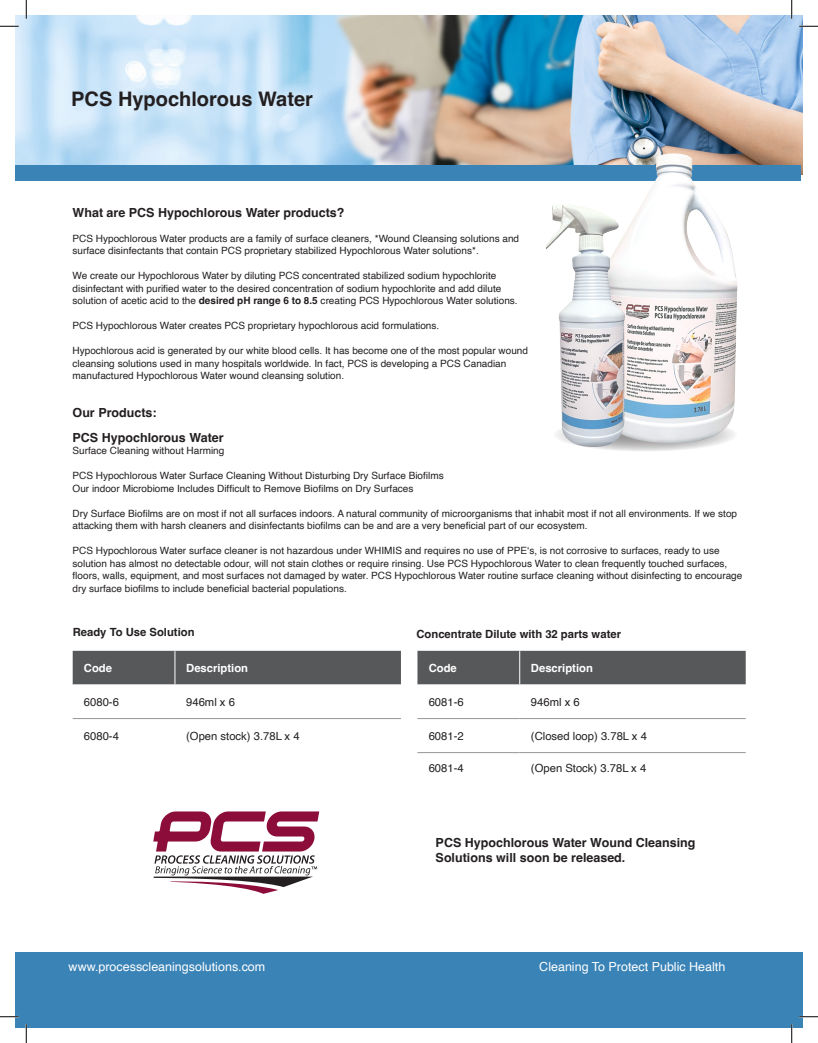
<style>
.page{position:relative;width:818px;height:1043px;background:#fff}
.page>*{position:absolute;margin:0;border:0;box-sizing:border-box;transform-origin:0 0}
.Page_Title{font:700 20px "Helvetica";color:#231f20}
.Body_Text_-_Left{font:700 12.5px "Helvetica";color:#231f20}
.t1{font:12.5px "Helvetica";color:#fff}
.Body_Text_-_Left-2{font:11.25px "Helvetica";color:#231f20}
.Body_Text_-_Left-3{font:700 11.25px "Helvetica";color:#231f20}
.Table_Text_-__Body{font:11.25px "Helvetica";color:#231f20}
.Table_Headings{font:700 11.25px "Helvetica";color:#fff}
.Body_Text_-_Left-4{font:10px/12.5px "Helvetica";color:#231f20}
.s1{font-weight:700}
</style>
<div class="page">
<img style="left:15px;top:15px;width:787px;height:160px">
<svg style="left:553px;top:418px;width:184px;height:33px"></svg>
<div style="left:15px;top:952px;width:787px;height:75px;background:#3983b7"></div>
<div style="left:15px;top:165px;width:785px;height:16px;background:#3983b7"></div>
<svg style="left:153px;top:811px;width:166px;height:82px"></svg>
<div style="left:73px;top:651px;width:328px;height:33px;background:#57585a"></div>
<hr style="left:73px;top:718px;width:102px;height:1px;background:#939598">
<hr style="left:175px;top:651px;width:1px;height:33px;background:#fff">
<hr style="left:175px;top:718px;width:226px;height:1px;background:#939598">
<div style="left:417px;top:651px;width:328px;height:33px;background:#57585a"></div>
<hr style="left:417px;top:718px;width:102px;height:1px;background:#939598">
<hr style="left:417px;top:752px;width:102px;height:1px;background:#939598">
<hr style="left:519px;top:651px;width:1px;height:33px;background:#fff">
<hr style="left:519px;top:752px;width:226px;height:1px;background:#939598">
<hr style="left:519px;top:718px;width:226px;height:1px;background:#939598">
<img style="left:603px;top:153px;width:135px;height:291px">
<img style="left:546px;top:204px;width:79px;height:243px">
<svg style="left:0;top:25px;width:19px;height:2px"></svg>
<svg style="left:799px;top:25px;width:19px;height:2px"></svg>
<svg style="left:0;top:1016px;width:19px;height:1px"></svg>
<svg style="left:799px;top:1015px;width:19px;height:2px"></svg>
<svg style="left:25px;top:0;width:2px;height:19px"></svg>
<svg style="left:25px;top:1024px;width:2px;height:18px"></svg>
<svg style="left:790px;top:0;width:2px;height:19px"></svg>
<svg style="left:790px;top:1024px;width:2px;height:18px"></svg>
<p class="Page_Title" style="left:71px;top:87px;width:243px">PCS Hypochlorous Water</p>
<p class="Body_Text_-_Left" style="left:73px;top:205px;width:273px">What are PCS Hypochlorous Water products?</p>
<p class="Body_Text_-_Left-4" style="left:73px;top:232px;width:448px">PCS Hypochlorous Water products are a family of surface cleaners, *Wound Cleansing solutions and</p>
<p class="Body_Text_-_Left-4" style="left:73px;top:245px;width:407px">surface disinfectants that contain PCS proprietary stabilized Hypochlorous Water solutions*.</p>
<p class="Body_Text_-_Left-4" style="left:73px;top:270px;width:425px">We create our Hypochlorous Water by diluting PCS concentrated stabilized sodium hypochlorite</p>
<p class="Body_Text_-_Left-4" style="left:73px;top:282px;width:430px">disinfectant with purified water to the desired concentration of sodium hypochlorite and add dilute</p>
<p class="Body_Text_-_Left-4" style="left:73px;top:295px;width:446px">solution of acetic acid to the <span class="s1">desired pH range 6 to 8.5</span> creating PCS Hypochlorous Water solutions.</p>
<p class="Body_Text_-_Left-4" style="left:73px;top:320px;width:368px">PCS Hypochlorous Water creates PCS proprietary hypochlorous acid formulations.</p>
<p class="Body_Text_-_Left-4" style="left:73px;top:345px;width:457px">Hypochlorous acid is generated by our white blood cells. It has become one of the most popular wound</p>
<p class="Body_Text_-_Left-4" style="left:73px;top:357px;width:435px">cleansing solutions used in many hospitals worldwide. In fact, PCS is developing a PCS Canadian</p>
<p class="Body_Text_-_Left-4" style="left:73px;top:370px;width:273px">manufactured Hypochlorous Water wound cleansing solution.</p>
<p class="Body_Text_-_Left" style="left:73px;top:405px;width:86px">Our Products:</p>
<p class="Body_Text_-_Left" style="left:73px;top:430px;width:152px">PCS Hypochlorous Water</p>
<p class="Body_Text_-_Left-4" style="left:73px;top:445px;width:153px">Surface Cleaning without Harming</p>
<p class="Body_Text_-_Left-4" style="left:73px;top:470px;width:372px">PCS Hypochlorous Water Surface Cleaning Without Disturbing Dry Surface Biofilms</p>
<p class="Body_Text_-_Left-4" style="left:73px;top:482px;width:342px">Our indoor Microbiome Includes Difficult to Remove Biofilms on Dry Surfaces</p>
<p class="Body_Text_-_Left-4" style="left:73px;top:507px;width:666px">Dry Surface Biofilms are on most if not all surfaces indoors. A natural community of microorganisms that inhabit most if not all environments. If we stop attacking them with harsh cleaners and disinfectants biofilms can be and are a very beneficial part of our ecosystem.</p>
<p class="Body_Text_-_Left-4" style="left:73px;top:545px;width:671px">PCS Hypochlorous Water surface cleaner is not hazardous under WHIMIS and requires no use of PPE‘s, is not corrosive to surfaces, ready to use solution has almost no detectable odour, will not stain clothes or require rinsing. Use PCS Hypochlorous Water to clean frequently touched surfaces, floors, walls, equipment, and most surfaces not damaged by water. PCS Hypochlorous Water routine surface cleaning without disinfecting to encourage dry surface biofilms to include beneficial bacterial populations.</p>
<p class="Body_Text_-_Left-3" style="left:73px;top:625px;width:123px">Ready To Use Solution</p>
<p class="Body_Text_-_Left-3" style="left:416px;top:627px;width:206px">Concentrate Dilute with 32 parts water</p>
<p class="Table_Headings" style="left:84px;top:661px;width:30px">Code</p>
<p class="Table_Headings" style="left:186px;top:661px;width:63px">Description</p>
<p class="Body_Text_-_Left-2" style="left:84px;top:693px;width:37px">6080-6</p>
<p class="Table_Text_-__Body" style="left:186px;top:693px;width:50px">946ml x 6</p>
<p class="Body_Text_-_Left-2" style="left:84px;top:727px;width:37px">6080-4</p>
<p class="Body_Text_-_Left-2" style="left:186px;top:727px;width:115px">(Open stock) 3.78L x 4</p>
<p class="Table_Headings" style="left:428px;top:661px;width:30px">Code</p>
<p class="Table_Headings" style="left:531px;top:661px;width:63px">Description</p>
<p class="Body_Text_-_Left-2" style="left:428px;top:693px;width:37px">6081-6</p>
<p class="Table_Text_-__Body" style="left:531px;top:693px;width:50px">946ml x 6</p>
<p class="Body_Text_-_Left-2" style="left:428px;top:727px;width:37px">6081-2</p>
<p class="Body_Text_-_Left-2" style="left:531px;top:727px;width:117px">(Closed loop) 3.78L x 4</p>
<p class="Body_Text_-_Left-2" style="left:428px;top:759px;width:37px">6081-4</p>
<p class="Table_Text_-__Body" style="left:531px;top:759px;width:117px">(Open Stock) 3.78L x 4</p>
<p class="Body_Text_-_Left" style="left:435px;top:835px;width:261px">PCS Hypochlorous Water Wound Cleansing</p>
<p class="Body_Text_-_Left" style="left:435px;top:850px;width:191px">Solutions will soon be released.</p>
<p class="t1" style="left:69px;top:956px;width:198px">www.processcleaningsolutions.com</p>
<p class="t1" style="left:539px;top:956px;width:187px">Cleaning To Protect Public Health</p>
</div>
